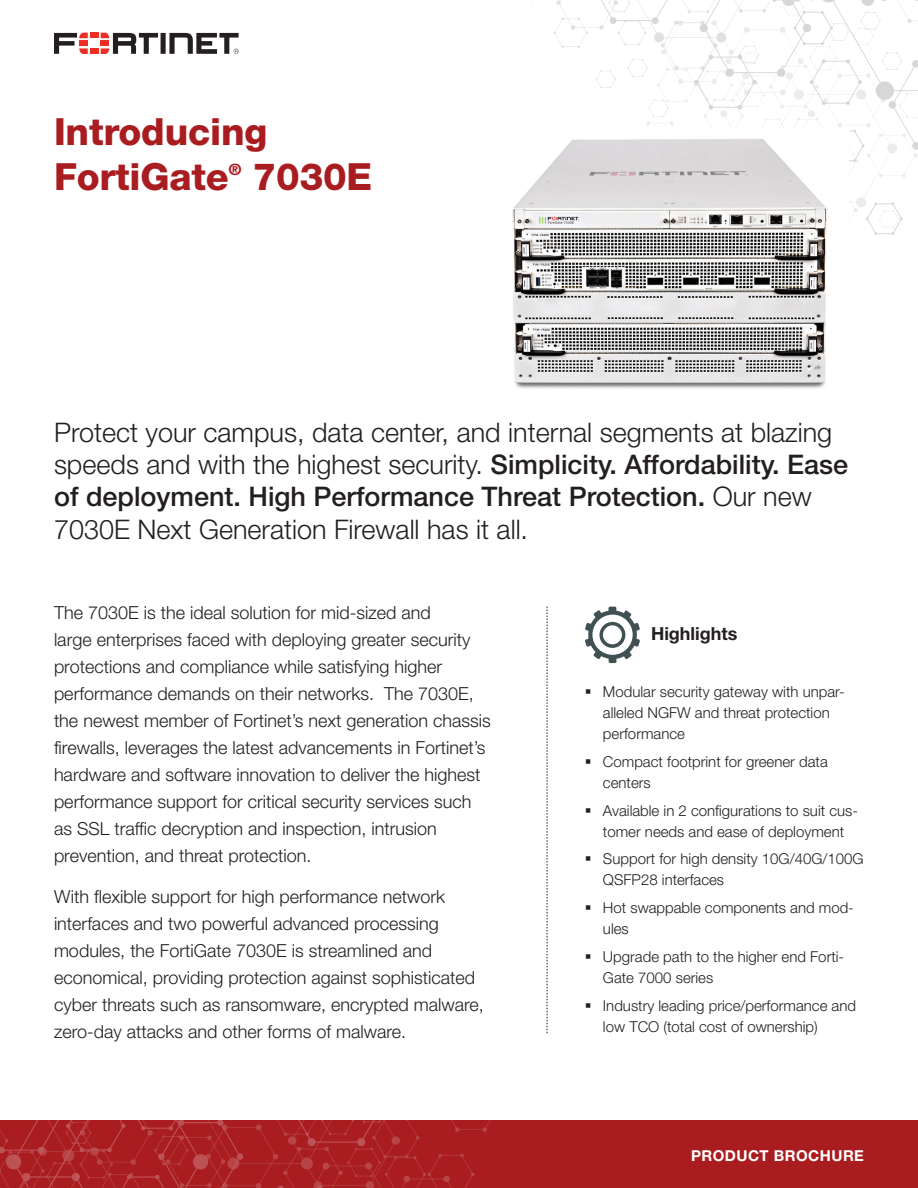
<style>
.page{position:relative;width:918px;height:1188px;background:#fff}
.page>*{position:absolute;margin:0;border:0;box-sizing:border-box;transform-origin:0 0}
.t1{font:800 37.5px/45px "Helvetica Neue LT Std";letter-spacing:-.005em;color:#a91d21}
.t2{font:300 27px/32.4px "Helvetica Neue LT Pro";color:#231f20}
.t3{font:300 18px/27px "Helvetica Neue LT Pro";color:#231f20}
.t4{font:700 18px "Helvetica Neue LT Std";color:#231f20}
.t5{font:800 15.75px "Helvetica Neue LT Std";color:#a91d21}
.t6{font:300 15px/21px "Helvetica Neue LT Std";color:#231f20}
.t7{font:700 15px "Helvetica Neue LT Pro";letter-spacing:.03em;color:#fff}
.s1{font-weight:500}
</style>
<div class="page">
<svg style="left:553px;top:0;width:365px;height:235px"></svg>
<div style="left:90px;top:33px;width:8px;height:5px;background:#ee2e22"></div>
<div style="left:90px;top:48px;width:8px;height:6px;background:#ee2e22"></div>
<svg style="left:54px;top:33px;width:34px;height:21px"></svg>
<svg style="left:101px;top:33px;width:138px;height:21px"></svg>
<div style="left:0;top:1120px;width:918px;height:68px;background:#a91d21"></div>
<svg style="left:0;top:1120px;width:491px;height:68px"></svg>
<img style="left:512px;top:130px;width:337px;height:259px">
<svg style="left:585px;top:607px;width:55px;height:56px"></svg>
<svg style="left:547px;top:607px;width:1px;height:426px"></svg>
<h1 class="t1" style="left:54px;top:109px;width:215px">Introducing<br>FortiGate</h1>
<p class="t5" style="left:229px;top:160px;width:14px">®</p>
<h1 class="t1" style="left:253px;top:154px;width:121px">7030E</h1>
<p class="t2" style="left:54px;top:415px;width:796px">Protect your campus, data center, and internal segments at blazing speeds and with the highest security. <span class="s1">Simplicity. Affordability. Ease of deployment. High Performance Threat Protection.</span> Our new 7030E Next Generation Firewall has it all.</p>
<p class="t3" style="left:54px;top:599px;width:438px">The 7030E is the ideal solution for mid-sized and<br>large enterprises faced with deploying greater security protections and compliance while satisfying higher performance demands on their networks. The 7030E, the newest member of Fortinet’s next generation chassis firewalls, leverages the latest advancements in Fortinet’s hardware and software innovation to deliver the highest performance support for critical security services such as SSL traffic decryption and inspection, intrusion prevention, and threat protection.</p>
<p class="t3" style="left:54px;top:883px;width:431px">With flexible support for high performance network interfaces and two powerful advanced processing modules, the FortiGate 7030E is streamlined and economical, providing protection against sophisticated cyber threats such as ransomware, encrypted malware, zero-day attacks and other forms of malware.</p>
<p class="t4" style="left:651px;top:623px;width:88px">Highlights</p>
<p class="t6" style="left:603px;top:681px;width:243px;text-indent:-18px">▪ Modular security gateway with unpar&shy;alleled NGFW and threat protection performance</p>
<p class="t6" style="left:603px;top:751px;width:226px;text-indent:-18px">▪ Compact footprint for greener data centers</p>
<p class="t6" style="left:585px;top:800px;width:275px;text-align:center">▪ Available in 2 configurations to suit cus&shy;tomer needs and ease of deployment</p>
<p class="t6" style="left:603px;top:848px;width:262px;text-indent:-18px">▪ Support for high density 10G/40G/100G<br>QSFP28 interfaces</p>
<p class="t6" style="left:603px;top:897px;width:252px;text-indent:-18px">▪ Hot swappable components and mod&shy;ules</p>
<p class="t6" style="left:603px;top:946px;width:243px;text-indent:-18px">▪ Upgrade path to the higher end Forti-<br>Gate 7000 series</p>
<p class="t6" style="left:603px;top:995px;width:255px;text-indent:-18px">▪ Industry leading price/performance and low TCO (total cost of ownership)</p>
<p class="t7" style="left:691px;top:1146px;width:174px">PRODUCT BROCHURE</p>
</div>
